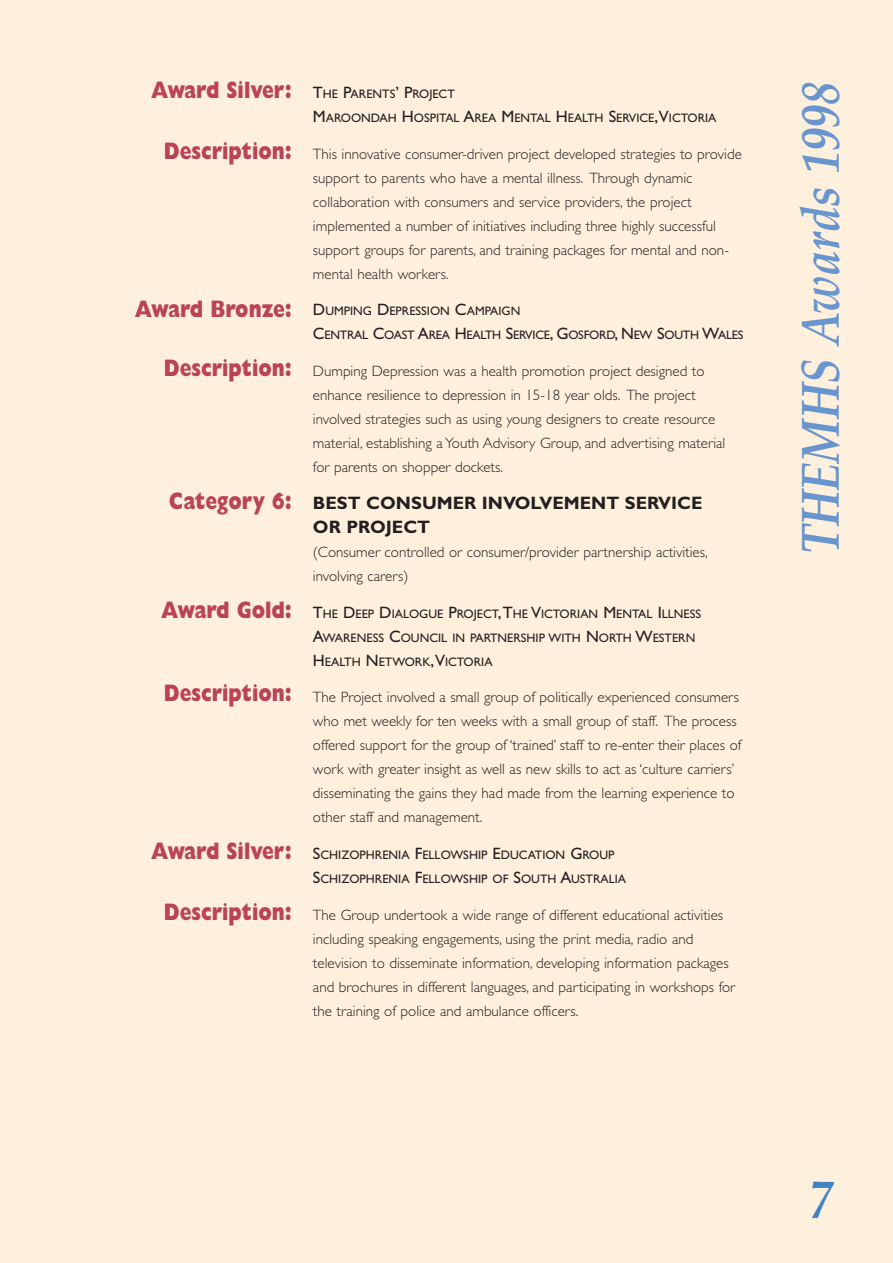
<style>
.page{position:relative;width:893px;height:1263px;background:#fff}
.page>*{position:absolute;margin:0;border:0;box-sizing:border-box;transform-origin:0 0}
.t1{font:italic 700 54px "Palatino";color:#6895ce;scale:.85 1}
.t2{font:italic 700 54px "Palatino";color:#4083c4;scale:.85 1}
.t3{font:800 24px "Gill Sans";color:#ba4355;scale:.8 1}
.t4{font:800 24px "Gill Sans";letter-spacing:-.02em;color:#ba4355;scale:.8 1}
.t5{font:700 18px/24px "Gill Sans";color:#231f20}
.t6{font:300 15px/24px "Gill Sans";color:#231f20}
.t7{font:12.3px/24px "Gill Sans";color:#231f20}
.t8{font:12.3px/24px "Gill Sans";letter-spacing:-.02em;color:#231f20}
.s1{font-size:16.5px}
</style>
<div class="page">
<div style="left:0;top:0;width:892px;height:1263px;background:#fef0dc"></div>
<h2 class="t3" style="left:151px;top:81px;width:177px">Award Silver:</h2>
<h2 class="t3" style="left:164px;top:142px;width:162px">Description:</h2>
<h2 class="t4" style="left:135px;top:300px;width:198px">Award Bronze:</h2>
<h2 class="t3" style="left:164px;top:360px;width:162px">Description:</h2>
<h2 class="t3" style="left:169px;top:492px;width:155px">Category 6:</h2>
<h2 class="t3" style="left:161px;top:601px;width:165px">Award Gold:</h2>
<h2 class="t3" style="left:164px;top:685px;width:162px">Description:</h2>
<h2 class="t3" style="left:151px;top:843px;width:177px">Award Silver:</h2>
<h2 class="t3" style="left:164px;top:904px;width:162px">Description:</h2>
<p class="t7" style="left:313px;top:83px;width:405px"><span class="s1">T</span>HE <span class="s1">P</span>ARENTS<span class="s1">’ P</span>ROJECT<br><span class="s1">M</span>AROONDAH <span class="s1">H</span>OSPITAL <span class="s1">A</span>REA <span class="s1">M</span>ENTAL <span class="s1">H</span>EALTH <span class="s1">S</span>ERVICE<span class="s1">,V</span>ICTORIA</p>
<p class="t6" style="left:313px;top:143px;width:430px">This innovative consumer-driven project developed strategies to provide support to parents who have a mental illness. Through dynamic collaboration with consumers and service providers, the project implemented a number of initiatives including three highly successful support groups for parents, and training packages for mental and non&shy;mental health workers.</p>
<p class="t8" style="left:313px;top:301px;width:432px"><span class="s1">D</span>UMPING <span class="s1">D</span>EPRESSION <span class="s1">C</span>AMPAIGN<br><span class="s1">C</span>ENTRAL <span class="s1">C</span>OAST <span class="s1">A</span>REA <span class="s1">H</span>EALTH <span class="s1">S</span>ERVICE<span class="s1">, G</span>OSFORD<span class="s1">, N</span>EW <span class="s1">S</span>OUTH <span class="s1">W</span>ALES</p>
<p class="t6" style="left:313px;top:361px;width:414px">Dumping Depression was a health promotion project designed to enhance resilience to depression in 15-18 year olds. The project involved strategies such as using young designers to create resource material, establishing a Youth Advisory Group, and advertising material for parents on shopper dockets.</p>
<p class="t5" style="left:313px;top:493px;width:391px">BEST CONSUMER INVOLVEMENT SERVICE<br>OR PROJECT</p>
<p class="t6" style="left:313px;top:541px;width:396px">(Consumer controlled or consumer/provider partnership activities, involving carers)</p>
<p class="t7" style="left:313px;top:603px;width:389px"><span class="s1">T</span>HE <span class="s1">D</span>EEP <span class="s1">D</span>IALOGUE <span class="s1">P</span>ROJECT<span class="s1">,T</span>HE <span class="s1">V</span>ICTORIAN <span class="s1">M</span>ENTAL <span class="s1">I</span>LLNESS<br><span class="s1">A</span>WARENESS <span class="s1">C</span>OUNCIL IN PARTNERSHIP WITH <span class="s1">N</span>ORTH <span class="s1">W</span>ESTERN<br><span class="s1">H</span>EALTH <span class="s1">N</span>ETWORK<span class="s1">,V</span>ICTORIA</p>
<p class="t6" style="left:313px;top:687px;width:430px">The Project involved a small group of politically experienced consumers who met weekly for ten weeks with a small group of staff. The process offered support for the group of ‘trained’ staff to re-enter their places of work with greater insight as well as new skills to act as ‘culture carriers’ disseminating the gains they had made from the learning experience to other staff and management.</p>
<p class="t7" style="left:313px;top:844px;width:315px"><span class="s1">S</span>CHIZOPHRENIA <span class="s1">F</span>ELLOWSHIP <span class="s1">E</span>DUCATION <span class="s1">G</span>ROUP<br><span class="s1">S</span>CHIZOPHRENIA <span class="s1">F</span>ELLOWSHIP OF <span class="s1">S</span>OUTH <span class="s1">A</span>USTRALIA</p>
<p class="t6" style="left:313px;top:904px;width:424px">The Group undertook a wide range of different educational activities including speaking engagements, using the print media, radio and television to disseminate information, developing information packages and brochures in different languages, and participating in workshops for the training of police and ambulance officers.</p>
<h1 class="t1" style="left:799px;top:554px;width:557px;rotate:-90deg">THEMHS Awards 1998</h1>
<h1 class="t2" style="left:809px;top:1179px;width:29px">7</h1>
</div>
